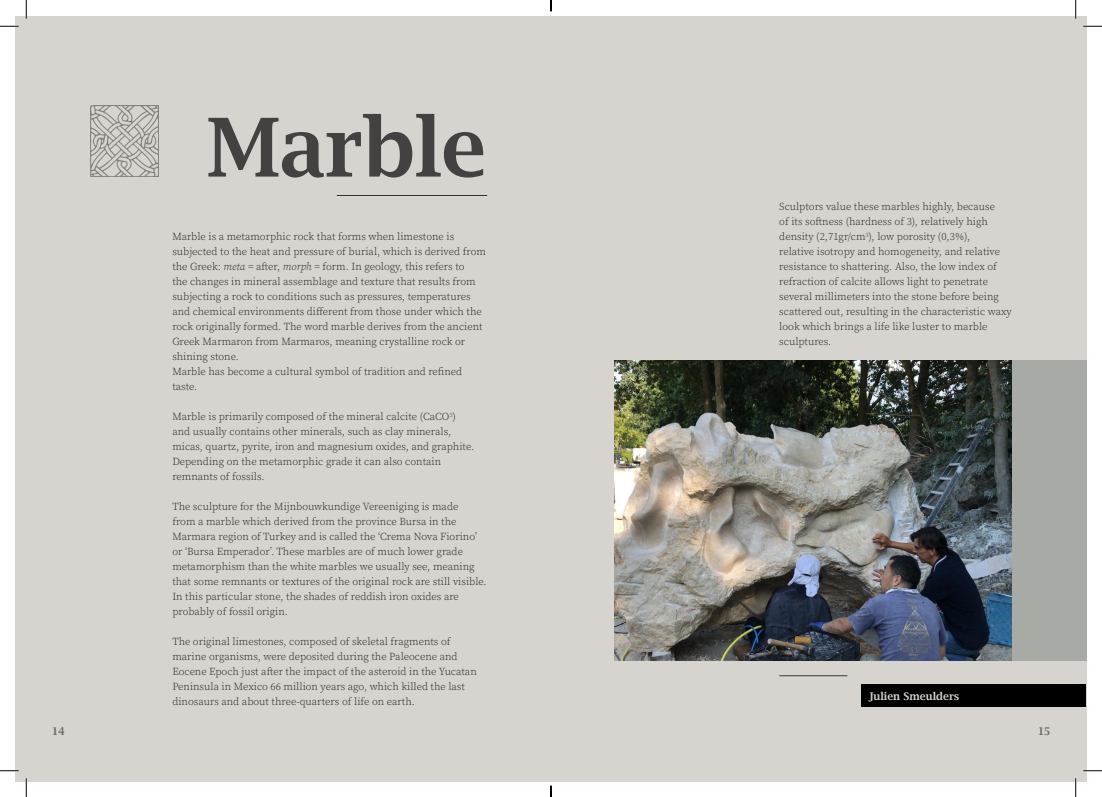
<style>
.page{position:relative;width:1102px;height:797px;background:#fff}
.page>*{position:absolute;margin:0;border:0;box-sizing:border-box;transform-origin:0 0}
.t1{font:600 81.25px "Lucida Bright";color:#444141}
.Body{font:300 10.62px/15px "Source Serif Pro";color:#231f20}
.t2{font:600 10.62px "Lucida Bright";color:#d7d4cf}
.t3{font:600 10.62px "Lucida Bright";color:#231f20}
.s1{font-style:italic}
</style>
<div class="page">
<div style="left:16px;top:16px;width:535px;height:765px;background:#d7d4cf"></div>
<div style="left:551px;top:16px;width:535px;height:765px;background:#d7d4cf"></div>
<img style="left:91px;top:105px;width:67px;height:71px">
<img style="left:614px;top:360px;width:397px;height:300px">
<div style="left:861px;top:684px;width:225px;height:23px;background:#000"></div>
<div style="left:1011px;top:360px;width:75px;height:300px;background:#a8aaa5"></div>
<hr style="left:337px;top:195px;width:150px;height:1px;background:#231f20">
<hr style="left:779px;top:675px;width:68px;height:1px;background:#231f20">
<svg style="left:0;top:25px;width:19px;height:2px"></svg>
<svg style="left:1083px;top:25px;width:18px;height:2px"></svg>
<svg style="left:0;top:770px;width:19px;height:1px"></svg>
<svg style="left:1083px;top:770px;width:18px;height:1px"></svg>
<svg style="left:25px;top:0;width:2px;height:19px"></svg>
<svg style="left:25px;top:778px;width:2px;height:19px"></svg>
<svg style="left:1075px;top:0;width:1px;height:19px"></svg>
<svg style="left:1074px;top:778px;width:2px;height:19px"></svg>
<svg style="left:550px;top:785px;width:1px;height:12px"></svg>
<p class="t1" style="left:207px;top:101px;width:282px">Marble</p>
<p class="Body" style="left:172px;top:229px;width:315px">Marble is a metamorphic rock that forms when limestone is subjected to the heat and pressure of burial, which is derived from the Greek: <span class="s1">meta</span> = after, <span class="s1">morph</span> = form. In geology, this refers to<br>the changes in mineral assemblage and texture that results from subjecting a rock to conditions such as pressures, temperatures and chemical environments different from those under which the rock originally formed. The word marble derives from the ancient Greek Marmaron from Marmaros, meaning crystalline rock or shining stone.<br>Marble has become a cultural symbol of tradition and refined taste.</p>
<p class="Body" style="left:172px;top:409px;width:303px">Marble is primarily composed of the mineral calcite (CaCO<sup>3</sup>) and usually contains other minerals, such as clay minerals, micas, quartz, pyrite, iron and magnesium oxides, and graphite.<br>Depending on the metamorphic grade it can also contain remnants of fossils.</p>
<p class="Body" style="left:172px;top:499px;width:316px">The sculpture for the Mijnbouwkundige Vereeniging is made<br>from a marble which derived from the province Bursa in the Marmara region of Turkey and is called the ‘Crema Nova Fiorino’ or ‘Bursa Emperador’. These marbles are of much lower grade metamorphism than the white marbles we usually see, meaning that some remnants or textures of the original rock are still visible.<br>In this particular stone, the shades of reddish iron oxides are probably of fossil origin.</p>
<p class="Body" style="left:172px;top:634px;width:306px">The original limestones, composed of skeletal fragments of marine organisms, were deposited during the Paleocene and Eocene Epoch just after the impact of the asteroid in the Yucatan Peninsula in Mexico 66 million years ago, which killed the last dinosaurs and about three-quarters of life on earth.</p>
<p class="Body" style="left:779px;top:199px;width:234px">Sculptors value these marbles highly, because<br>of its softness (hardness of 3), relatively high density (2,71gr/cm<sup>3</sup>), low porosity (0,3%),<br>relative isotropy and homogeneity, and relative resistance to shattering. Also, the low index of refraction of calcite allows light to penetrate several millimeters into the stone before being scattered out, resulting in the characteristic waxy look which brings a life like luster to marble sculptures.</p>
<p class="t2" style="left:868px;top:690px;width:92px">Julien Smeulders</p>
<p class="t3" style="left:52px;top:725px;width:15px">14</p>
<p class="t3" style="left:1037px;top:725px;width:15px">15</p>
</div>
